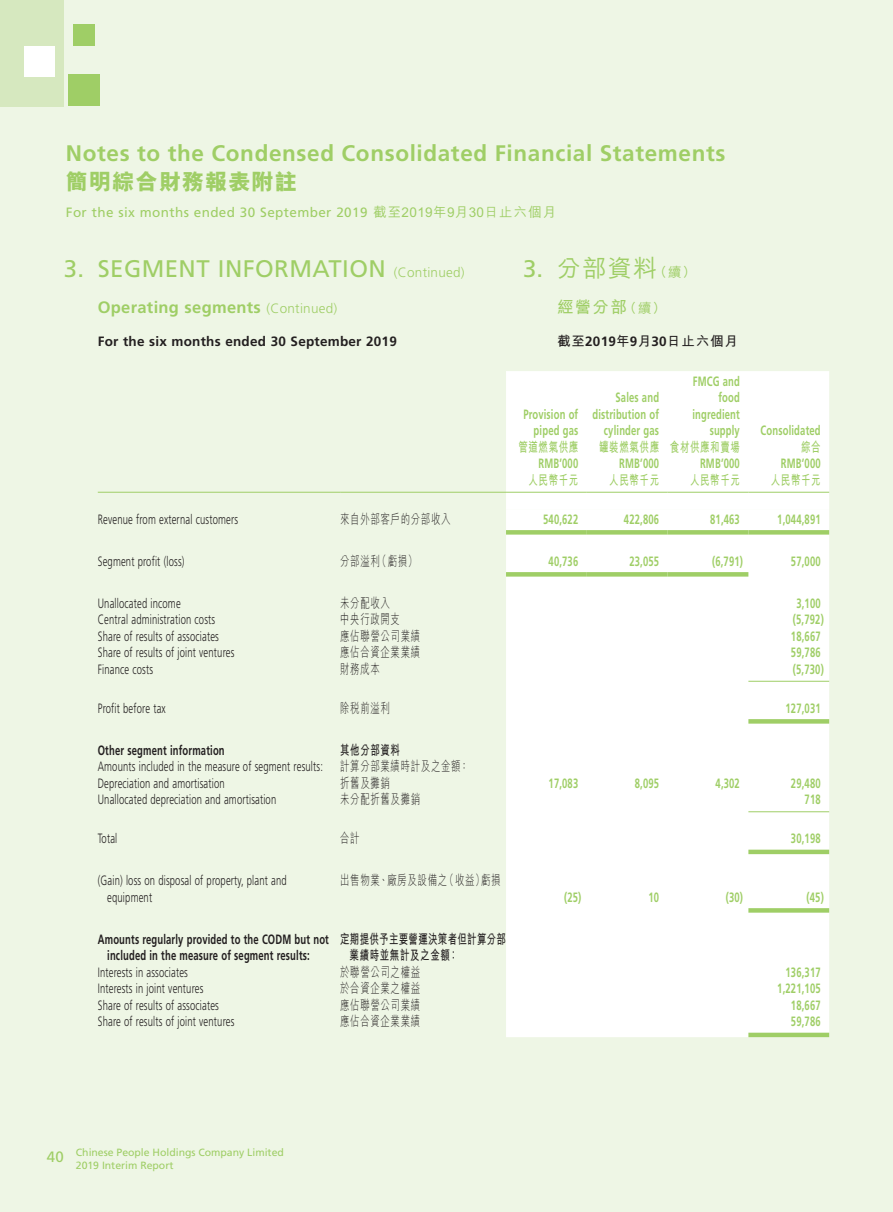
<style>
.page{position:relative;width:893px;height:1212px;background:#eef6e5}
.page>*{position:absolute;margin:0;border:0;box-sizing:border-box;transform-origin:0 0}
.t1{font:24px "Frutiger LT Std";letter-spacing:.02em;color:#9fce66}
.t2{font:24px "M Hei HK Medium E Ten B5 H";color:#9fce66}
.t3{font:700 22.5px "Frutiger LT Std";letter-spacing:.03em;color:#9fce66}
.t4{font:22.5px "M Hei HK Xbold E Ten B5 H";letter-spacing:.03em;color:#9fce66}
.t5{font:700 16.5px "Frutiger LT Std";letter-spacing:.02em;color:#9fce66}
.t6{font:16.5px "M Hei HK Bold E Ten B5 H";color:#9fce66}
.t7{font:300 13.5px/16.5px "Frutiger LT Std";letter-spacing:.02em;color:#231f20;scale:.7 1}
.t8{font:700 13.5px/16.5px "Frutiger LT Std";letter-spacing:.02em;color:#9fce66;text-align:right;scale:.7 1}
.t9{font:13.5px "M Hei HK Light E Ten B5 H";letter-spacing:.07em;color:#231f20;scale:.7 1}
.t10{font:700 13.5px/16.5px "Frutiger LT Std";letter-spacing:.02em;color:#231f20;scale:.7 1}
.t11{font:13.5px "Frutiger LT Std";letter-spacing:.03em;color:#9fce66}
.t12{font:13.5px "M Hei HK Bold E Ten B5 H";letter-spacing:.07em;color:#9fce66;scale:.7 1}
.t13{font:700 13.5px "Frutiger LT Std";letter-spacing:.02em;color:#231f20}
.t14{font:13.5px/16.5px "M Hei HK Bold E Ten B5 H";letter-spacing:.035em;color:#231f20;scale:.7 1}
.t15{font:13.5px "M Hei HK Bold E Ten B5 H";letter-spacing:.07em;color:#231f20}
.t16{font:13.5px "M Hei HK Bold E Ten B5 H";letter-spacing:.07em;color:#231f20;scale:.7 1}
.t17{font:10.5px/12.6px "Frutiger LT Std";color:#9fce66}
.s1{font-family:"M Hei HK Medium E Ten B5 H"}
.s2{font-weight:300;font-size:13.5px}
.s3{font-family:"Frutiger LT Std"}
.s4{font-size:13.5px}
.s5{font-family:"M Hei HK Medium E Ten B5 H";font-size:13.5px}
.s6{font-family:"Frutiger LT Std";font-weight:700}
.s7{font-size:15px}
</style>
<div class="page">
<div style="left:0;top:0;width:63px;height:106px;background:#d6e8bf"></div>
<div style="left:68px;top:74px;width:32px;height:32px;background:#9fce66"></div>
<div style="left:24px;top:46px;width:31px;height:31px;background:#fff"></div>
<div style="left:73px;top:24px;width:22px;height:22px;background:#9fce66"></div>
<div style="left:506px;top:371px;width:323px;height:138px;background:#fff"></div>
<div style="left:506px;top:509px;width:323px;height:528px;background:#fff"></div>
<hr style="left:98px;top:492px;width:242px;height:1px;background:#9fce66">
<hr style="left:340px;top:492px;width:166px;height:1px;background:#9fce66">
<hr style="left:506px;top:492px;width:81px;height:1px;background:#9fce66">
<hr style="left:587px;top:492px;width:81px;height:1px;background:#9fce66">
<hr style="left:668px;top:492px;width:80px;height:1px;background:#9fce66">
<hr style="left:748px;top:492px;width:81px;height:1px;background:#9fce66">
<div style="left:506px;top:530px;width:81px;height:5px;background:#9fce66"></div>
<div style="left:587px;top:530px;width:81px;height:5px;background:#9fce66"></div>
<div style="left:668px;top:530px;width:80px;height:5px;background:#9fce66"></div>
<div style="left:748px;top:530px;width:81px;height:5px;background:#9fce66"></div>
<div style="left:506px;top:572px;width:81px;height:5px;background:#9fce66"></div>
<div style="left:587px;top:572px;width:81px;height:5px;background:#9fce66"></div>
<div style="left:668px;top:572px;width:80px;height:5px;background:#9fce66"></div>
<hr style="left:748px;top:681px;width:81px;height:1px;background:#9fce66">
<div style="left:748px;top:719px;width:81px;height:5px;background:#9fce66"></div>
<hr style="left:748px;top:811px;width:81px;height:1px;background:#9fce66">
<hr style="left:748px;top:850px;width:81px;height:4px;background:#9fce66">
<div style="left:748px;top:908px;width:81px;height:5px;background:#9fce66"></div>
<hr style="left:748px;top:1033px;width:81px;height:4px;background:#9fce66">
<h2 class="t3" style="left:66px;top:144px;width:661px">Notes to the Condensed Consolidated Financial Statements</h2>
<h2 class="t4" style="left:66px;top:173px;width:233px">簡明綜合財務報表附註</h2>
<p class="t11" style="left:66px;top:207px;width:492px">For the six months ended 30 September 2019 <span class="s1">截至2019年9月30日止六個月</span></p>
<h1 class="t1" style="left:64px;top:259px;width:402px">3. SEGMENT INFORMATION <span class="s2">(Continued)</span></h1>
<p class="t5" style="left:98px;top:301px;width:241px">Operating segments <span class="s2">(Continued)</span></p>
<p class="t13" style="left:98px;top:335px;width:301px">For the six months ended 30 September 2019</p>
<h1 class="t2" style="left:523px;top:259px;width:175px"><span class="s3">3.</span> 分部資料<span class="s4">（續）</span></h1>
<p class="t6" style="left:557px;top:301px;width:110px">經營分部<span class="s5">（續）</span></p>
<p class="t15" style="left:557px;top:335px;width:183px">截至<span class="s6">2019</span>年<span class="s6">9</span>月<span class="s6">30</span>日止六個月</p>
<p class="t8" style="left:692px;top:374px;width:69px">FMCG and food ingredient supply</p>
<p class="t8" style="left:592px;top:390px;width:97px">Sales and distribution of cylinder gas</p>
<p class="t8" style="left:523px;top:407px;width:80px">Provision of piped gas</p>
<p class="t8" style="left:761px;top:423px;width:87px">Consolidated</p>
<p class="t12" style="left:518px;top:442px;width:87px">管道燃氣供應</p>
<p class="t12" style="left:599px;top:442px;width:202px">罐裝燃氣供應 食材供應和賣場</p>
<p class="t12" style="left:801px;top:442px;width:29px">綜合</p>
<p class="t8" style="left:538px;top:456px;width:58px">RMB’000</p>
<p class="t8" style="left:619px;top:456px;width:58px">RMB’000</p>
<p class="t8" style="left:700px;top:456px;width:58px">RMB’000</p>
<p class="t8" style="left:781px;top:456px;width:58px">RMB’000</p>
<p class="t12" style="left:528px;top:475px;width:73px">人民幣千元</p>
<p class="t12" style="left:609px;top:475px;width:73px">人民幣千元</p>
<p class="t12" style="left:690px;top:475px;width:73px">人民幣千元</p>
<p class="t12" style="left:771px;top:475px;width:73px">人民幣千元</p>
<p class="t7" style="left:98px;top:512px;width:202px">Revenue from external customers</p>
<p class="t9" style="left:340px;top:514px;width:159px">來自外部客戶的分部收入</p>
<p class="t8" style="left:543px;top:512px;width:52px">540,622</p>
<p class="t8" style="left:624px;top:512px;width:52px">422,806</p>
<p class="t8" style="left:710px;top:512px;width:44px">81,463</p>
<p class="t8" style="left:777px;top:512px;width:63px">1,044,891</p>
<p class="t7" style="left:98px;top:554px;width:125px">Segment profit (loss)</p>
<p class="t9" style="left:340px;top:556px;width:112px">分部溢利（虧損）</p>
<p class="t8" style="left:549px;top:554px;width:44px">40,736</p>
<p class="t8" style="left:629px;top:554px;width:44px">23,055</p>
<p class="t8" style="left:712px;top:554px;width:46px">(6,791)</p>
<p class="t8" style="left:791px;top:554px;width:44px">57,000</p>
<p class="t7" style="left:98px;top:596px;width:120px">Unallocated income</p>
<p class="t9" style="left:340px;top:598px;width:73px">未分配收入</p>
<p class="t8" style="left:796px;top:596px;width:36px">3,100</p>
<p class="t7" style="left:98px;top:612px;width:169px">Central administration costs</p>
<p class="t9" style="left:340px;top:614px;width:87px">中央行政開支</p>
<p class="t8" style="left:793px;top:612px;width:46px">(5,792)</p>
<p class="t7" style="left:98px;top:629px;width:174px">Share of results of associates</p>
<p class="t9" style="left:340px;top:631px;width:116px">應佔聯營公司業績</p>
<p class="t8" style="left:791px;top:629px;width:44px">18,667</p>
<p class="t7" style="left:98px;top:645px;width:197px">Share of results of joint ventures</p>
<p class="t9" style="left:340px;top:647px;width:116px">應佔合資企業業績</p>
<p class="t8" style="left:791px;top:645px;width:44px">59,786</p>
<p class="t7" style="left:98px;top:662px;width:81px">Finance costs</p>
<p class="t9" style="left:340px;top:664px;width:58px">財務成本</p>
<p class="t8" style="left:793px;top:662px;width:46px">(5,730)</p>
<p class="t7" style="left:98px;top:701px;width:99px">Profit before tax</p>
<p class="t9" style="left:340px;top:703px;width:73px">除稅前溢利</p>
<p class="t8" style="left:785px;top:701px;width:52px">127,031</p>
<p class="t10" style="left:98px;top:743px;width:183px">Other segment information</p>
<p class="t16" style="left:340px;top:745px;width:87px">其他分部資料</p>
<p class="t7" style="left:98px;top:759px;width:323px">Amounts included in the measure of segment results:</p>
<p class="t9" style="left:340px;top:761px;width:186px">計算分部業績時計及之金額：</p>
<p class="t7" style="left:98px;top:776px;width:183px">Depreciation and amortisation</p>
<p class="t9" style="left:340px;top:778px;width:73px">折舊及攤銷</p>
<p class="t8" style="left:549px;top:776px;width:44px">17,083</p>
<p class="t8" style="left:635px;top:776px;width:36px">8,095</p>
<p class="t8" style="left:716px;top:776px;width:36px">4,302</p>
<p class="t8" style="left:791px;top:776px;width:44px">29,480</p>
<p class="t7" style="left:98px;top:792px;width:257px">Unallocated depreciation and amortisation</p>
<p class="t9" style="left:340px;top:794px;width:116px">未分配折舊及攤銷</p>
<p class="t8" style="left:805px;top:792px;width:24px">718</p>
<p class="t7" style="left:98px;top:831px;width:29px">Total</p>
<p class="t9" style="left:340px;top:833px;width:29px">合計</p>
<p class="t8" style="left:791px;top:831px;width:44px">30,198</p>
<p class="t7" style="left:107px;top:873px;width:258px;text-indent:-9px">(Gain) loss on disposal of property, plant and equipment</p>
<p class="t9" style="left:340px;top:875px;width:231px">出售物業、廠房及設備之（收益）虧損</p>
<p class="t8" style="left:564px;top:890px;width:26px">(25)</p>
<p class="t8" style="left:648px;top:890px;width:17px">10</p>
<p class="t8" style="left:726px;top:890px;width:26px">(30)</p>
<p class="t8" style="left:806px;top:890px;width:26px">(45)</p>
<p class="t10" style="left:107px;top:932px;width:318px;text-indent:-9px">Amounts regularly provided to the CODM but not included in the measure of segment results:</p>
<p class="t14" style="left:350px;top:932px;width:225px;text-indent:-9px">定期提供予主要營運決策者但計算分部業績時並無計及之金額：</p>
<p class="t7" style="left:98px;top:965px;width:130px">Interests in associates</p>
<p class="t9" style="left:340px;top:967px;width:116px">於聯營公司之權益</p>
<p class="t8" style="left:785px;top:965px;width:52px">136,317</p>
<p class="t7" style="left:98px;top:981px;width:152px">Interests in joint ventures</p>
<p class="t9" style="left:340px;top:983px;width:116px">於合資企業之權益</p>
<p class="t8" style="left:777px;top:981px;width:63px">1,221,105</p>
<p class="t7" style="left:98px;top:998px;width:174px">Share of results of associates</p>
<p class="t9" style="left:340px;top:1000px;width:116px">應佔聯營公司業績</p>
<p class="t8" style="left:791px;top:998px;width:44px">18,667</p>
<p class="t7" style="left:98px;top:1014px;width:197px">Share of results of joint ventures</p>
<p class="t9" style="left:340px;top:1016px;width:116px">應佔合資企業業績</p>
<p class="t8" style="left:791px;top:1014px;width:44px">59,786</p>
<p class="t17" style="left:76px;top:1147px;width:209px;text-indent:-29px"><span class="s7">40</span> Chinese People Holdings Company Limited<br>2019 Interim Report</p>
</div>
